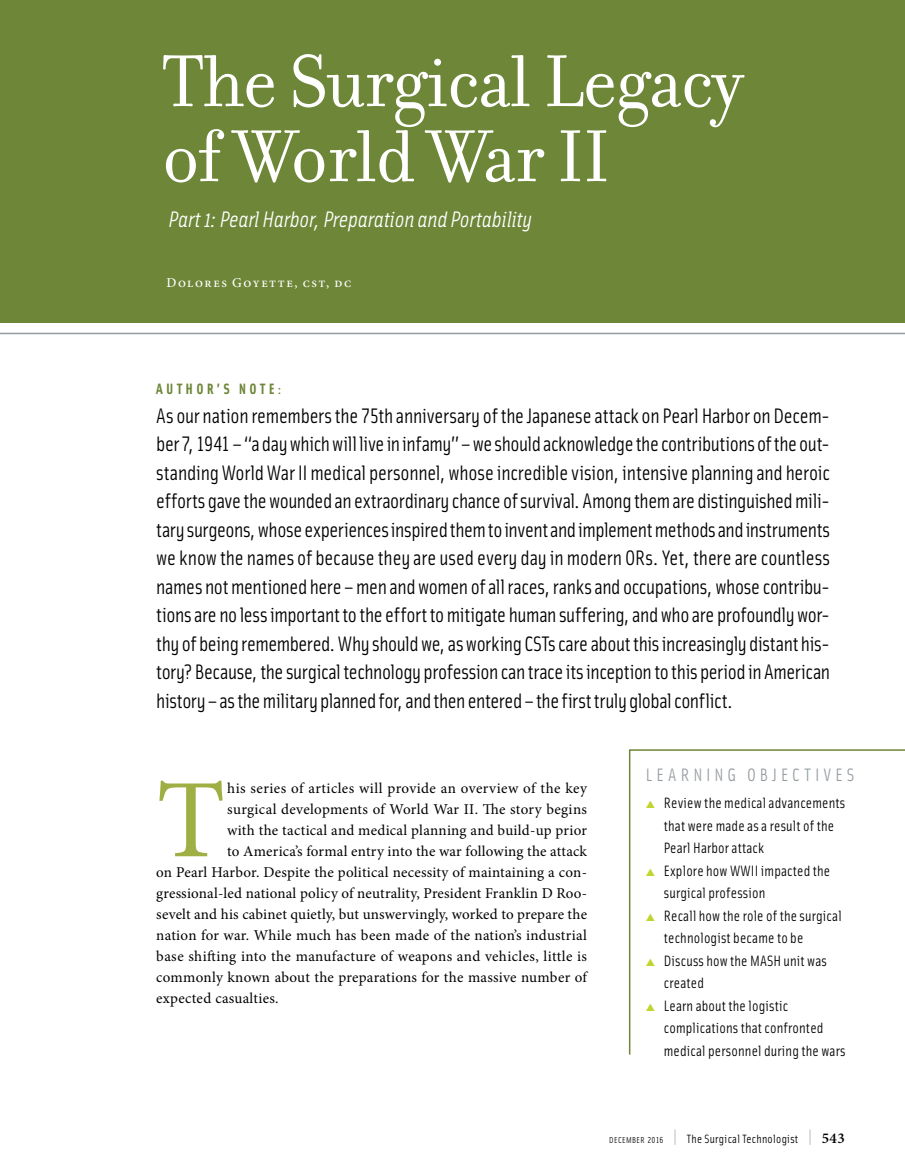
<style>
.page{position:relative;width:905px;height:1175px;background:#fff}
.page>*{position:absolute;margin:0;border:0;box-sizing:border-box;transform-origin:0 0}
.t1{font:111.9px "Minion Pro";color:#9faf43}
.t2{font:79.05px/75px "Filosofia";letter-spacing:-.015em;color:#fff}
.t3{font:italic 22.5px "Solex";letter-spacing:-.01em;color:#fff}
.t4{font:21px/28.5px "Solex Regular Lining";letter-spacing:-.02em;color:#000;text-align:justify}
.t5{font:18px "Solex";letter-spacing:.225em;color:#959ca1}
.t6{font:15px "Minion Pro";letter-spacing:.015em;color:#000}
.t7{font:15px/22.5px "Solex Regular Lining";letter-spacing:.01em;color:#000}
.t8{font:15px "Solex Bold Lining";letter-spacing:.225em;color:#6d8637}
.t9{font:500 13.5px "Minion Pro";letter-spacing:.11em;color:#fff}
.t10{font:12px "Solex";letter-spacing:.025em;color:#000}
.s1{font-family:"Minion Pro"}
.s2{color:#c1d42f}
.s3{font-family:"Solex Regular Lining";font-size:8.7px}
.s4{font-family:"Solex Regular Lining";font-size:19.5px;color:#939598}
.s5{font-family:"Minion Pro";font-weight:600;font-size:15px}
</style>
<div class="page">
<hr style="left:0;top:333px;width:904px;height:1px;background:#959ca1">
<div style="left:0;top:0;width:904px;height:322px;background:#6d8637"></div>
<svg style="left:628px;top:749px;width:276px;height:306px"></svg>
<h2 class="t2" style="left:162px;top:45px;width:583px">The Surgical Legacy of World War II</h2>
<p class="t3" style="left:168px;top:205px;width:365px">Part 1: Pearl Harbor, Preparation and Portability</p>
<p class="t9" style="left:166px;top:274px;width:186px">Dolores Goyette, cst, dc</p>
<p class="t8" style="left:156px;top:379px;width:126px">AUTHOR’S NOTE<span class="s1">:</span></p>
<p class="t4" style="left:156px;top:400px;width:675px">As our nation remembers the 75th anniversary of the Japanese attack on Pearl Harbor on Decem&shy;ber 7, 1941 – “a day which will live in infamy” – we should acknowledge the contributions of the out&shy;standing World War II medical personnel, whose incredible vision, intensive planning and heroic efforts gave the wounded an extraordinary chance of survival. Among them are distinguished mili&shy;tary surgeons, whose experiences inspired them to invent and implement methods and instruments we know the names of because they are used every day in modern ORs. Yet, there are countless names not mentioned here – men and women of all races, ranks and occupations, whose contribu&shy;tions are no less important to the effort to mitigate human suffering, and who are profoundly wor&shy;thy of being remembered. Why should we, as working CSTs care about this increasingly distant his&shy;tory? Because, the surgical technology profession can trace its inception to this period in American history – as the military planned for, and then entered – the first truly global conflict.</p>
<h1 class="t1" style="left:156px;top:745px;width:71px">T</h1>
<p class="t6" style="left:227px;top:778px;width:361px">his series of articles will provide an overview of the key</p>
<p class="t6" style="left:227px;top:799px;width:361px">surgical developments of World War II. The story begins</p>
<p class="t6" style="left:227px;top:820px;width:361px">with the tactical and medical planning and build-up prior</p>
<p class="t6" style="left:227px;top:841px;width:361px">to America’s formal entry into the war following the attack</p>
<p class="t6" style="left:156px;top:862px;width:432px">on Pearl Harbor. Despite the political necessity of maintaining a con-</p>
<p class="t6" style="left:156px;top:883px;width:432px">gressional-led national policy of neutrality, President Franklin D Roo-</p>
<p class="t6" style="left:156px;top:904px;width:432px">sevelt and his cabinet quietly, but unswervingly, worked to prepare the</p>
<p class="t6" style="left:156px;top:925px;width:432px">nation for war. While much has been made of the nation’s industrial</p>
<p class="t6" style="left:156px;top:946px;width:432px">base shifting into the manufacture of weapons and vehicles, little is</p>
<p class="t6" style="left:156px;top:967px;width:433px">commonly known about the preparations for the massive number of</p>
<p class="t6" style="left:156px;top:988px;width:124px">expected casualties.</p>
<p class="t5" style="left:645px;top:763px;width:210px">LEARNING OBJECTIVES</p>
<p class="t7" style="left:663px;top:791px;width:183px;text-indent:-18px"><span class="s2">▲</span> Review the medical advancements that were made as a result of the<br>Pearl Harbor attack</p>
<p class="t7" style="left:663px;top:858px;width:168px;text-indent:-18px"><span class="s2">▲</span> Explore how WWII impacted the surgical profession</p>
<p class="t7" style="left:663px;top:903px;width:179px;text-indent:-18px"><span class="s2">▲</span> Recall how the role of the surgical technologist became to be</p>
<p class="t7" style="left:663px;top:948px;width:165px;text-indent:-18px"><span class="s2">▲</span> Discuss how the MASH unit was created</p>
<p class="t7" style="left:663px;top:993px;width:183px;text-indent:-18px"><span class="s2">▲</span> Learn about the logistic complications that confronted medical personnel during the wars</p>
<p class="t10" style="left:609px;top:1130px;width:237px"><span class="s3">DECEMBER 2016</span> <span class="s4">|</span> The Surgical Technologist <span class="s4">|</span> <span class="s5">543</span></p>
</div>
